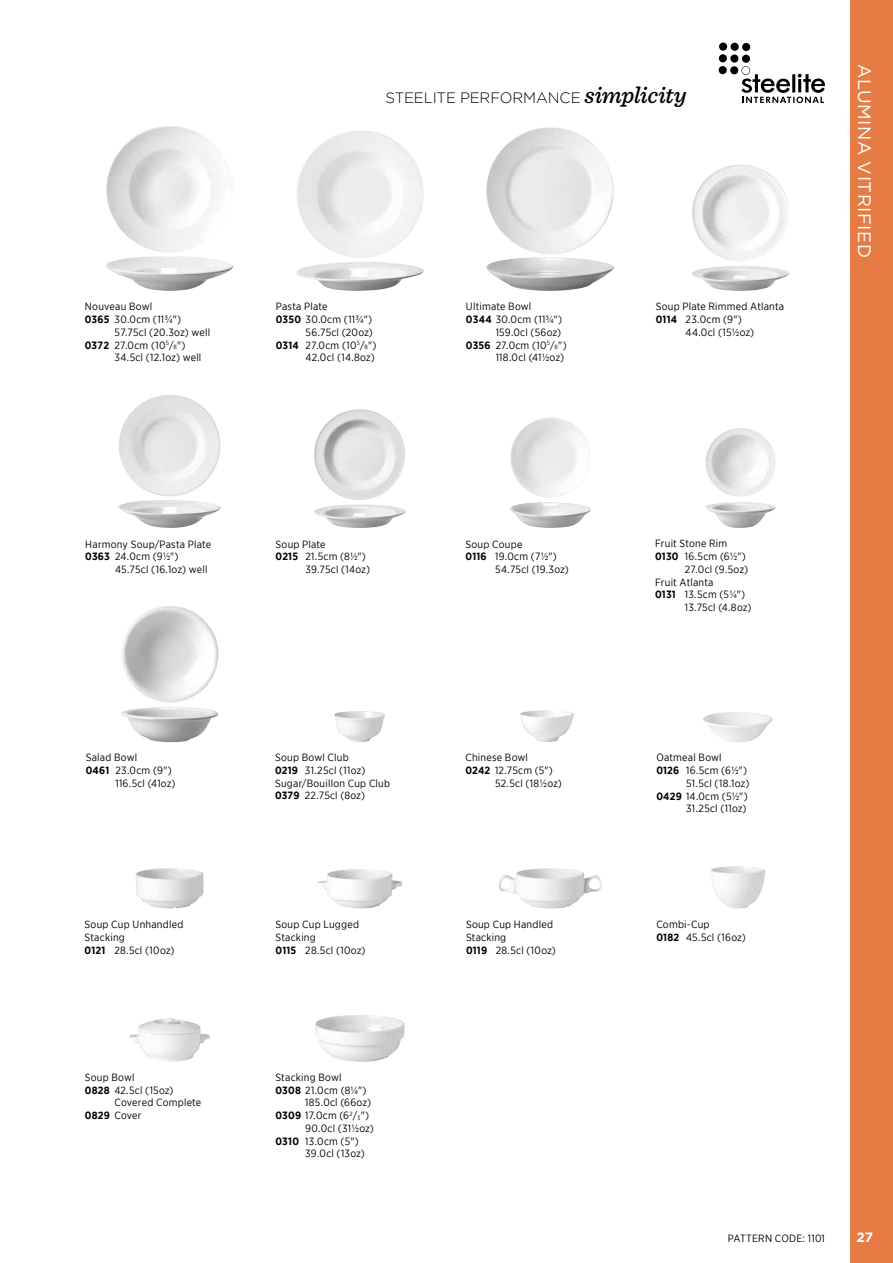
<style>
.page{position:relative;width:893px;height:1263px;background:#fff}
.page>*{position:absolute;margin:0;border:0;box-sizing:border-box;transform-origin:0 0}
.t1{font:18px "Gotham";letter-spacing:.03em;color:#fff}
.t2{font:300 15px "Gotham";letter-spacing:-.015em;color:#000}
.t3{font:700 13.5px "Gotham";color:#fff}
.t4{font:10.5px/12.8px "Gotham Narrow";letter-spacing:.02em;color:#000}
.s1{font-family:"Sentinel";font-weight:500;font-style:italic;font-size:24px}
.s2{font-weight:700}
.s3{font-size:6.15px}
</style>
<div class="page">
<img style="left:486px;top:127px;width:128px;height:127px;border-radius:64px">
<img style="left:486px;top:257px;width:128px;height:34px">
<img style="left:297px;top:130px;width:127px;height:128px">
<img style="left:296px;top:262px;width:128px;height:29px">
<img style="left:106px;top:126px;width:110px;height:126px">
<img style="left:106px;top:256px;width:127px;height:35px">
<div style="left:730px;top:66px;width:8px;height:8px;background:#000;border-radius:50%"></div>
<div style="left:719px;top:66px;width:8px;height:8px;background:#000;border-radius:50%"></div>
<div style="left:742px;top:55px;width:8px;height:8px;background:#000;border-radius:50%"></div>
<svg style="left:730px;top:54px;width:9px;height:9px"></svg>
<div style="left:719px;top:54px;width:8px;height:8px;background:#000;border-radius:50%"></div>
<div style="left:742px;top:43px;width:8px;height:8px;background:#000;border-radius:50%"></div>
<div style="left:731px;top:43px;width:8px;height:8px;background:#000;border-radius:50%"></div>
<div style="left:719px;top:43px;width:8px;height:8px;background:#000;border-radius:50%"></div>
<svg style="left:741px;top:66px;width:84px;height:37px"></svg>
<img style="left:691px;top:164px;width:98px;height:97px;border-radius:49px">
<img style="left:692px;top:266px;width:97px;height:25px">
<img style="left:119px;top:395px;width:102px;height:101px;border-radius:51px">
<img style="left:118px;top:500px;width:103px;height:28px">
<img style="left:510px;top:417px;width:81px;height:81px;border-radius:40px">
<img style="left:510px;top:502px;width:81px;height:26px">
<img style="left:705px;top:428px;width:70px;height:69px">
<img style="left:705px;top:502px;width:70px;height:26px">
<img style="left:121px;top:606px;width:97px;height:97px">
<img style="left:121px;top:707px;width:97px;height:36px">
<img style="left:334px;top:711px;width:51px;height:31px">
<img style="left:520px;top:710px;width:54px;height:32px">
<img style="left:317px;top:869px;width:85px;height:39px">
<img style="left:136px;top:868px;width:68px;height:40px">
<img style="left:703px;top:712px;width:70px;height:30px">
<img style="left:499px;top:868px;width:103px;height:40px">
<img style="left:315px;top:1015px;width:89px;height:47px">
<img style="left:129px;top:1018px;width:81px;height:44px">
<img style="left:710px;top:866px;width:55px;height:42px">
<img style="left:314px;top:504px;width:92px;height:24px">
<img style="left:314px;top:409px;width:91px;height:91px;border-radius:46px">
<div style="left:850px;top:0;width:43px;height:1263px;background:#e77b44"></div>
<h2 class="t2" style="left:385px;top:90px;width:303px">STEELITE PERFORMANCE <span class="s1">simplicity</span></h2>
<p class="t4" style="left:85px;top:300px;width:69px">Nouveau Bowl</p>
<p class="t4" style="left:85px;top:313px;width:98px"><span class="s2">0365</span> 30.0cm (11¾")</p>
<p class="t4" style="left:115px;top:326px;width:97px">57.75cl (20.3oz) well</p>
<p class="t4" style="left:85px;top:338px;width:102px"><span class="s2">0372</span> 27.0cm (10<sup>5</sup>/<span class="s3">8</span>")</p>
<p class="t4" style="left:115px;top:351px;width:88px">34.5cl (12.1oz) well</p>
<p class="t4" style="left:276px;top:300px;width:53px">Pasta Plate</p>
<p class="t4" style="left:276px;top:313px;width:98px"><span class="s2">0350</span> 30.0cm (11¾")</p>
<p class="t4" style="left:306px;top:326px;width:69px">56.75cl (20oz)</p>
<p class="t4" style="left:276px;top:338px;width:102px"><span class="s2">0314</span> 27.0cm (10<sup>5</sup>/<span class="s3">8</span>")</p>
<p class="t4" style="left:306px;top:351px;width:71px">42.0cl (14.8oz)</p>
<p class="t4" style="left:466px;top:300px;width:67px">Ultimate Bowl</p>
<p class="t4" style="left:466px;top:313px;width:98px"><span class="s2">0344</span> 30.0cm (11¾")</p>
<p class="t4" style="left:496px;top:326px;width:67px">159.0cl (56oz)</p>
<p class="t4" style="left:466px;top:338px;width:102px"><span class="s2">0356</span> 27.0cm (10<sup>5</sup>/<span class="s3">8</span>")</p>
<p class="t4" style="left:496px;top:351px;width:70px">118.0cl (41½oz)</p>
<p class="t4" style="left:656px;top:300px;width:130px">Soup Plate Rimmed Atlanta</p>
<p class="t4" style="left:656px;top:313px;width:88px"><span class="s2">0114</span> 23.0cm (9")</p>
<p class="t4" style="left:686px;top:326px;width:70px">44.0cl (15½oz)</p>
<h1 class="t1" style="left:875px;top:64px;width:195px;rotate:90deg">ALUMINA VITRIFIED</h1>
<p class="t4" style="left:85px;top:537px;width:127px">Harmony Soup/Pasta Plate<br><span class="s2">0363</span> 24.0cm (9½")</p>
<p class="t4" style="left:115px;top:563px;width:94px">45.75cl (16.1oz) well</p>
<p class="t4" style="left:276px;top:537px;width:52px">Soup Plate</p>
<p class="t4" style="left:276px;top:550px;width:92px"><span class="s2">0215</span> 21.5cm (8½")</p>
<p class="t4" style="left:305px;top:563px;width:66px">39.75cl (14oz)</p>
<p class="t4" style="left:466px;top:537px;width:58px">Soup Coupe</p>
<p class="t4" style="left:466px;top:550px;width:93px"><span class="s2">0116</span> 19.0cm (7½")</p>
<p class="t4" style="left:495px;top:563px;width:75px">54.75cl (19.3oz)</p>
<p class="t4" style="left:655px;top:537px;width:74px">Fruit Stone Rim</p>
<p class="t4" style="left:655px;top:550px;width:92px"><span class="s2">0130</span> 16.5cm (6½")</p>
<p class="t4" style="left:685px;top:563px;width:65px">27.0cl (9.5oz)</p>
<p class="t4" style="left:655px;top:575px;width:60px">Fruit Atlanta</p>
<p class="t4" style="left:655px;top:588px;width:92px"><span class="s2">0131</span> 13.5cm (5¼")</p>
<p class="t4" style="left:685px;top:601px;width:68px">13.75cl (4.8oz)</p>
<p class="t4" style="left:86px;top:751px;width:53px">Salad Bowl</p>
<p class="t4" style="left:86px;top:764px;width:88px"><span class="s2">0461</span> 23.0cm (9")</p>
<p class="t4" style="left:115px;top:776px;width:62px">116.5cl (41oz)</p>
<p class="t4" style="left:275px;top:751px;width:117px">Soup Bowl Club<br><span class="s2">0219</span> 31.25cl (11oz)<br>Sugar/Bouillon Cup Club<br><span class="s2">0379</span> 22.75cl (8oz)</p>
<p class="t4" style="left:465px;top:751px;width:64px">Chinese Bowl</p>
<p class="t4" style="left:465px;top:764px;width:89px"><span class="s2">0242</span> 12.75cm (5")</p>
<p class="t4" style="left:495px;top:776px;width:68px">52.5cl (18½oz)</p>
<p class="t4" style="left:656px;top:751px;width:67px">Oatmeal Bowl</p>
<p class="t4" style="left:656px;top:764px;width:92px"><span class="s2">0126</span> 16.5cm (6½")</p>
<p class="t4" style="left:686px;top:776px;width:65px">51.5cl (18.1oz)</p>
<p class="t4" style="left:656px;top:789px;width:93px"><span class="s2">0429</span> 14.0cm (5½")</p>
<p class="t4" style="left:686px;top:802px;width:62px">31.25cl (11oz)</p>
<p class="t4" style="left:85px;top:918px;width:100px">Soup Cup Unhandled<br>Stacking<br><span class="s2">0121</span> 28.5cl (10oz)</p>
<p class="t4" style="left:276px;top:918px;width:91px">Soup Cup Lugged<br>Stacking<br><span class="s2">0115</span> 28.5cl (10oz)</p>
<p class="t4" style="left:466px;top:918px;width:91px">Soup Cup Handled<br>Stacking<br><span class="s2">0119</span> 28.5cl (10oz)</p>
<p class="t4" style="left:656px;top:918px;width:91px">Combi-Cup<br><span class="s2">0182</span> 45.5cl (16oz)</p>
<p class="t4" style="left:85px;top:1070px;width:51px">Soup Bowl</p>
<p class="t4" style="left:85px;top:1083px;width:90px"><span class="s2">0828</span> 42.5cl (15oz)</p>
<p class="t4" style="left:114px;top:1096px;width:88px">Covered Complete</p>
<p class="t4" style="left:85px;top:1109px;width:58px"><span class="s2">0829</span> Cover</p>
<p class="t4" style="left:275px;top:1070px;width:68px">Stacking Bowl</p>
<p class="t4" style="left:275px;top:1083px;width:92px"><span class="s2">0308</span> 21.0cm (8¼")</p>
<p class="t4" style="left:305px;top:1096px;width:67px">185.0cl (66oz)</p>
<p class="t4" style="left:275px;top:1109px;width:95px"><span class="s2">0309</span> 17.0cm (6<sup>2</sup>/<span class="s3">3</span>")</p>
<p class="t4" style="left:305px;top:1121px;width:70px">90.0cl (31½oz)</p>
<p class="t4" style="left:276px;top:1134px;width:85px"><span class="s2">0310</span> 13.0cm (5")</p>
<p class="t4" style="left:305px;top:1147px;width:61px">39.0cl (13oz)</p>
<p class="t4" style="left:728px;top:1231px;width:99px">PATTERN CODE: 1101</p>
<p class="t3" style="left:857px;top:1229px;width:18px">27</p>
</div>
